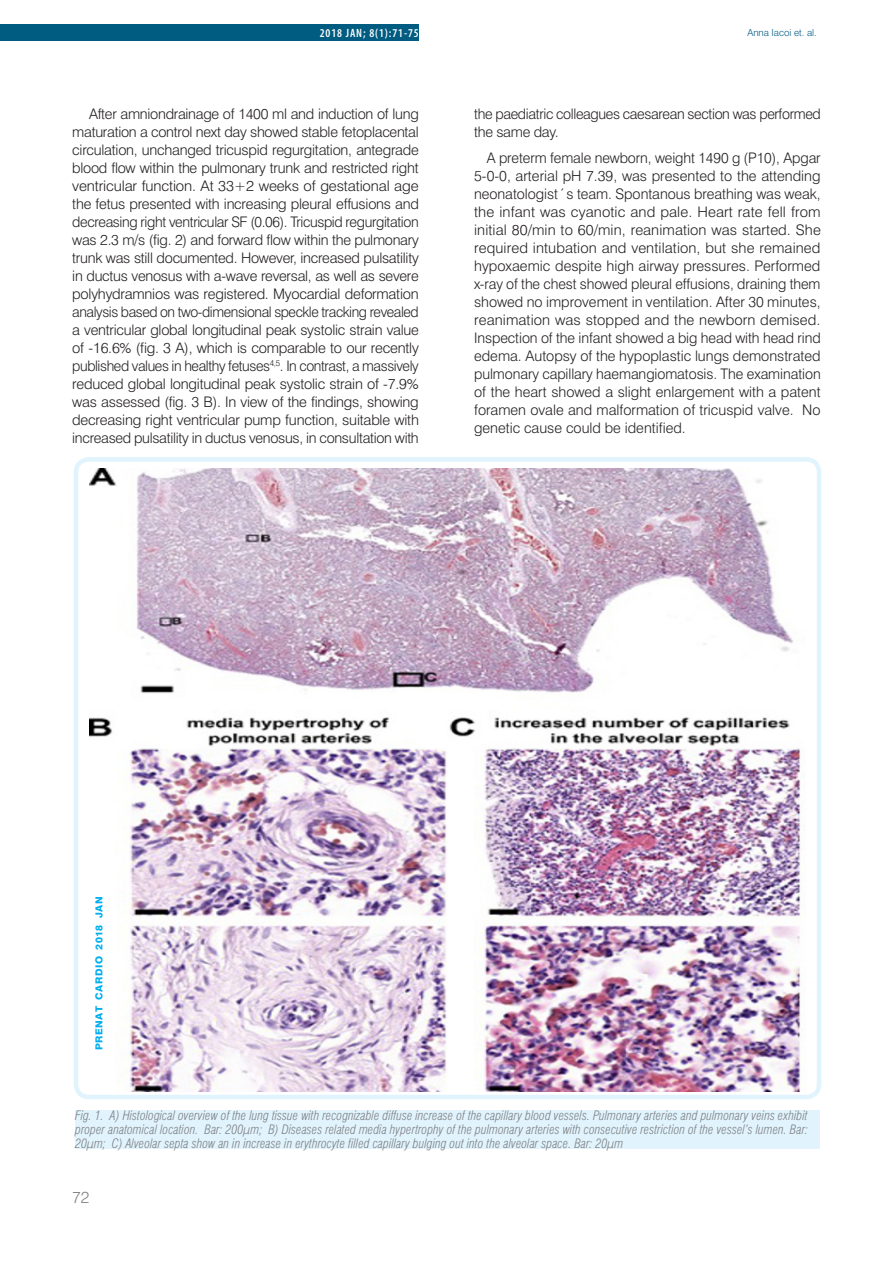
<style>
.page{position:relative;width:893px;height:1263px;background:#fff}
.page>*{position:absolute;margin:0;border:0;box-sizing:border-box;transform-origin:0 0}
.t1{font:15px "Swis 721 Lt PL";color:#808285}
.t2{font:13.5px/18px "Swis 721 Lt PL";letter-spacing:-.02em;color:#231f20;text-align:justify}
.t3{font:italic 12px/14.4px "Swis 721 Lt Cn PL";color:#808285;text-align:justify}
.t4{font:600 condensed 12px "Myriad Pro";letter-spacing:.075em;color:#fff}
.t5{font:9px "Swis 721 Hv PL";letter-spacing:.055em;color:#00aeef;scale:1.04 1}
.t6{font:9px "Swis 721 Lt PL";color:#005883}
</style>
<div class="page">
<img style="left:89px;top:468px;width:716px;height:623px">
<div style="left:74px;top:457px;width:747px;height:642px;border:4px solid #e1f4fd;border-radius:13px"></div>
<div style="left:75px;top:1110px;width:744px;height:38px;background:#e1f4fd"></div>
<div style="left:0;top:24px;width:419px;height:17px;background:#005c81"></div>
<p class="t4" style="left:320px;top:26px;width:101px">2018 JAN; 8(1):71-75</p>
<p class="t6" style="left:747px;top:27px;width:71px">Anna Iacoi et. al.</p>
<p class="t2" style="left:72px;top:105px;width:348px;text-indent:17px">After amniondrainage of 1400 ml and induction of lung maturation a control next day showed stable fetoplacental circulation, unchanged tricuspid regurgitation, antegrade blood flow within the pulmonary trunk and restricted right ventricular function. At 33+2 weeks of gestational age the fetus presented with increasing pleural effusions and decreasing right ventricular SF (0.06). Tricuspid regurgitation was 2.3 m/s (fig. 2) and forward flow within the pulmonary trunk was still documented. However, increased pulsatility in ductus venosus with a-wave reversal, as well as severe polyhydramnios was registered. Myocardial deformation analysis based on two-dimensional speckle tracking revealed a ventricular global longitudinal peak systolic strain value of -16.6% (fig. 3 A), which is comparable to our recently published values in healthy fetuses<sup>4,5</sup>. In contrast, a massively reduced global longitudinal peak systolic strain of -7.9% was assessed (fig. 3 B). In view of the findings, showing decreasing right ventricular pump function, suitable with increased pulsatility in ductus venosus, in consultation with</p>
<p class="t2" style="left:474px;top:105px;width:348px">the paediatric colleagues caesarean section was performed the same day.</p>
<p class="t2" style="left:474px;top:149px;width:348px;text-indent:13px">A preterm female newborn, weight 1490 g (P10), Apgar 5-0-0, arterial pH 7.39, was presented to the attending neonatologist´s team. Spontanous breathing was weak, the infant was cyanotic and pale. Heart rate fell from initial 80/min to 60/min, reanimation was started. She required intubation and ventilation, but she remained hypoxaemic despite high airway pressures. Performed x-ray of the chest showed pleural effusions, draining them showed no improvement in ventilation. After 30 minutes, reanimation was stopped and the newborn demised.<br>Inspection of the infant showed a big head with head rind edema. Autopsy of the hypoplastic lungs demonstrated pulmonary capillary haemangiomatosis. The examination of the heart showed a slight enlargement with a patent foramen ovale and malformation of tricuspid valve. No genetic cause could be identified.</p>
<p class="t5" style="left:93px;top:1050px;width:149px;rotate:-90deg">PRENAT CARDIO 2018 JAN</p>
<p class="t3" style="left:75px;top:1108px;width:734px">Fig. 1. A) Histological overview of the lung tissue with recognizable diffuse increase of the capillary blood vessels. Pulmonary arteries and pulmonary veins exhibit proper anatomical location. Bar: 200µm; B) Diseases related media hypertrophy of the pulmonary arteries with consecutive restriction of the vessel’s lumen. Bar:<br>20µm; C) Alveolar septa show an in increase in erythrocyte filled capillary bulging out into the alveolar space. Bar: 20µm</p>
<p class="t1" style="left:72px;top:1187px;width:19px">72</p>
</div>
